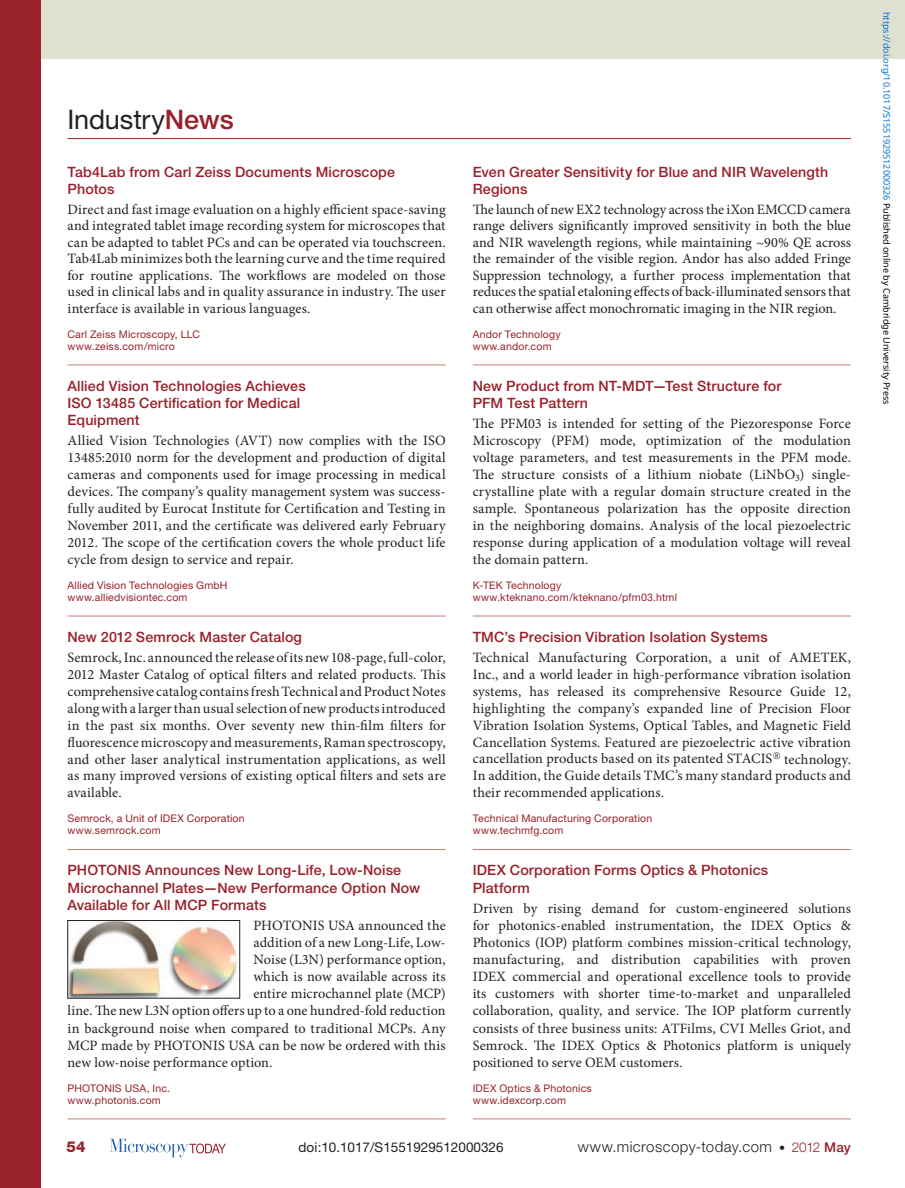
<style>
.page{position:relative;width:905px;height:1188px;background:#fff}
.page>*{position:absolute;margin:0;border:0;box-sizing:border-box;transform-origin:0 0}
.t1{font:27px "Helvetica Neue";letter-spacing:-.005em;color:#231f20}
.t2{font:300 15px "Helvetica Neue";letter-spacing:.03em;color:#231f20}
.t3{font:800 15px "Helvetica Neue";color:#98212a}
.t4{font:14.25px/17px "Minion Pro";letter-spacing:.005em;color:#231f20;text-align:justify}
.t5{font:500 14.25px/17.2px "Helvetica Neue";letter-spacing:.01em;color:#98212a}
.t6{font:13.5px "Helvetica Neue";color:#231f20}
.t7{font:10.5px/12px "Helvetica Neue";letter-spacing:.02em;color:#98212a}
.t8{font:9px "Noto Sans";color:#0172cf}
.s1{font-weight:500;color:#98212a}
.s2{font-size:12px}
.s3{font-size:13.5px;color:#98212a}
.s4{font-weight:500;font-size:13.5px;color:#98212a}
.s5{color:#000}
</style>
<div class="page">
<svg style="left:110px;top:1139px;width:116px;height:18px"></svg>
<div style="left:10px;top:0;width:894px;height:58px;background:#dfe1d0"></div>
<div style="left:0;top:0;width:40px;height:1188px;background:#98212a"></div>
<hr style="left:68px;top:138px;width:782px;height:1px;background:#98212a">
<hr style="left:68px;top:365px;width:378px;height:1px;background:#c07f72">
<hr style="left:68px;top:616px;width:378px;height:1px;background:#c07f72">
<hr style="left:68px;top:849px;width:378px;height:1px;background:#c07f72">
<hr style="left:68px;top:1119px;width:378px;height:1px;background:#c07f72">
<hr style="left:472px;top:365px;width:378px;height:1px;background:#c07f72">
<hr style="left:472px;top:616px;width:378px;height:1px;background:#c07f72">
<hr style="left:472px;top:849px;width:378px;height:1px;background:#c07f72">
<hr style="left:472px;top:1119px;width:378px;height:1px;background:#c07f72">
<img style="left:70px;top:922px;width:167px;height:74px">
<div style="left:68px;top:920px;width:172px;height:78px;border:1px solid #231f20"></div>
<h1 class="t1" style="left:68px;top:104px;width:168px">Industry<span class="s1">News</span></h1>
<p class="t5" style="left:68px;top:163px;width:329px">Tab4Lab from Carl Zeiss Documents Microscope<br>Photos</p>
<p class="t4" style="left:68px;top:201px;width:379px;line-height:16.5px">Direct and fast image evaluation on a highly efficient space-saving and integrated tablet image recording system for microscopes that can be adapted to tablet PCs and can be operated via touchscreen.<br>Tab4Lab minimizes both the learning curve and the time required for routine applications. The workflows are modeled on those used in clinical labs and in quality assurance in industry. The user interface is available in various languages.</p>
<p class="t7" style="left:68px;top:328px;width:134px">Carl Zeiss Microscopy, LLC www.zeiss.com/micro</p>
<p class="t5" style="left:68px;top:377px;width:240px">Allied Vision Technologies Achieves<br>ISO 13485 Certification for Medical<br>Equipment</p>
<p class="t4" style="left:68px;top:432px;width:379px">Allied Vision Technologies (AVT) now complies with the ISO 13485:2010 norm for the development and production of digital cameras and components used for image processing in medical devices. The company’s quality management system was success&shy;fully audited by Eurocat Institute for Certification and Testing in November 2011, and the certificate was delivered early February 2012. The scope of the certification covers the whole product life cycle from design to service and repair.</p>
<p class="t7" style="left:68px;top:579px;width:161px">Allied Vision Technologies GmbH www.alliedvisiontec.com</p>
<p class="t5" style="left:68px;top:628px;width:236px">New 2012 Semrock Master Catalog</p>
<p class="t4" style="left:68px;top:649px;width:380px">Semrock, Inc. announced the release of its new 108-page, full-color, 2012 Master Catalog of optical filters and related products. This comprehensive catalog contains fresh Technical and Product Notes along with a larger than usual selection of new products introduced in the past six months. Over seventy new thin-film filters for fluorescence microscopy and measurements, Raman spectroscopy, and other laser analytical instrumentation applications, as well as many improved versions of existing optical filters and sets are available.</p>
<p class="t7" style="left:68px;top:812px;width:179px">Semrock, a Unit of IDEX Corporation www.semrock.com</p>
<p class="t5" style="left:68px;top:862px;width:354px">PHOTONIS Announces New Long-Life, Low-Noise<br>Microchannel Plates—New Performance Option Now<br>Available for All MCP Formats</p>
<p class="t4" style="left:253px;top:917px;width:194px">PHOTONIS USA announced the</p>
<p class="t4" style="left:253px;top:934px;width:194px">addition of a new Long-Life, Low-</p>
<p class="t4" style="left:253px;top:951px;width:194px">Noise (L3N) performance option,</p>
<p class="t4" style="left:253px;top:968px;width:194px">which is now available across its</p>
<p class="t4" style="left:253px;top:985px;width:194px">entire microchannel plate (MCP)</p>
<p class="t4" style="left:68px;top:1003px;width:379px">line. The new L3N option offers up to a one hundred-fold reduction</p>
<p class="t4" style="left:68px;top:1020px;width:379px">in background noise when compared to traditional MCPs. Any</p>
<p class="t4" style="left:68px;top:1037px;width:379px">MCP made by PHOTONIS USA can be now be ordered with this</p>
<p class="t4" style="left:68px;top:1054px;width:206px">new low-noise performance option.</p>
<p class="t7" style="left:68px;top:1082px;width:104px">PHOTONIS USA, Inc. www.photonis.com</p>
<p class="t5" style="left:472px;top:163px;width:357px">Even Greater Sensitivity for Blue and NIR Wavelength<br>Regions</p>
<p class="t4" style="left:472px;top:201px;width:379px;line-height:16.5px">The launch of new EX2 technology across the iXon EMCCD camera range delivers significantly improved sensitivity in both the blue and NIR wavelength regions, while maintaining ~90% QE across the remainder of the visible region. Andor has also added Fringe Suppression technology, a further process implementation that reduces the spatial etaloning effects of back-illuminated sensors that can otherwise affect monochromatic imaging in the NIR region.</p>
<p class="t7" style="left:472px;top:328px;width:89px">Andor Technology www.andor.com</p>
<p class="t5" style="left:472px;top:377px;width:310px">New Product from NT-MDT—Test Structure for<br>PFM Test Pattern</p>
<p class="t4" style="left:472px;top:415px;width:379px">The PFM03 is intended for setting of the Piezoresponse Force Microscopy (PFM) mode, optimization of the modulation voltage parameters, and test measurements in the PFM mode.<br>The structure consists of a lithium niobate (LiNbO<sub>3</sub>) single&shy;crystalline plate with a regular domain structure created in the sample. Spontaneous polarization has the opposite direction in the neighboring domains. Analysis of the local piezoelectric response during application of a modulation voltage will reveal the domain pattern.</p>
<p class="t7" style="left:472px;top:579px;width:206px">K-TEK Technology www.kteknano.com/kteknano/pfm03.html</p>
<p class="t5" style="left:472px;top:628px;width:296px">TMC’s Precision Vibration Isolation Systems</p>
<p class="t4" style="left:472px;top:649px;width:379px">Technical Manufacturing Corporation, a unit of AMETEK, Inc., and a world leader in high-performance vibration isolation systems, has released its comprehensive Resource Guide 12, highlighting the company’s expanded line of Precision Floor Vibration Isolation Systems, Optical Tables, and Magnetic Field Cancellation Systems. Featured are piezoelectric active vibration cancellation products based on its patented STACIS technology.<br>In addition, the Guide details TMC’s many standard products and their recommended applications.</p>
<p class="t7" style="left:472px;top:812px;width:181px">Technical Manufacturing Corporation www.techmfg.com</p>
<p class="t5" style="left:472px;top:862px;width:297px">IDEX Corporation Forms Optics &amp; Photonics<br>Platform</p>
<p class="t4" style="left:472px;top:900px;width:380px">Driven by rising demand for custom-engineered solutions for photonics-enabled instrumentation, the IDEX Optics &amp; Photonics (IOP) platform combines mission-critical technology, manufacturing, and distribution capabilities with proven IDEX commercial and operational excellence tools to provide its customers with shorter time-to-market and unparalleled collaboration, quality, and service. The IOP platform currently consists of three business units: ATFilms, CVI Melles Griot, and Semrock. The IDEX Optics &amp; Photonics platform is uniquely positioned to serve OEM customers.</p>
<p class="t7" style="left:472px;top:1082px;width:121px">IDEX Optics &amp; Photonics www.idexcorp.com</p>
<p class="t3" style="left:66px;top:1138px;width:21px">54</p>
<p class="t6" style="left:298px;top:1139px;width:206px">doi:10.1017/S1551929512000326</p>
<p class="t2" style="left:577px;top:1137px;width:275px">www.microscopy-today.com <span class="s2">•</span> <span class="s3">2012</span> <span class="s4">May</span></p>
<p class="t8" style="left:893px;top:12px;width:394px;rotate:90deg">https://doi.org/10.1017/S1551929512000326 <span class="s5">Published online by Cambridge University Press</span></p>
</div>
